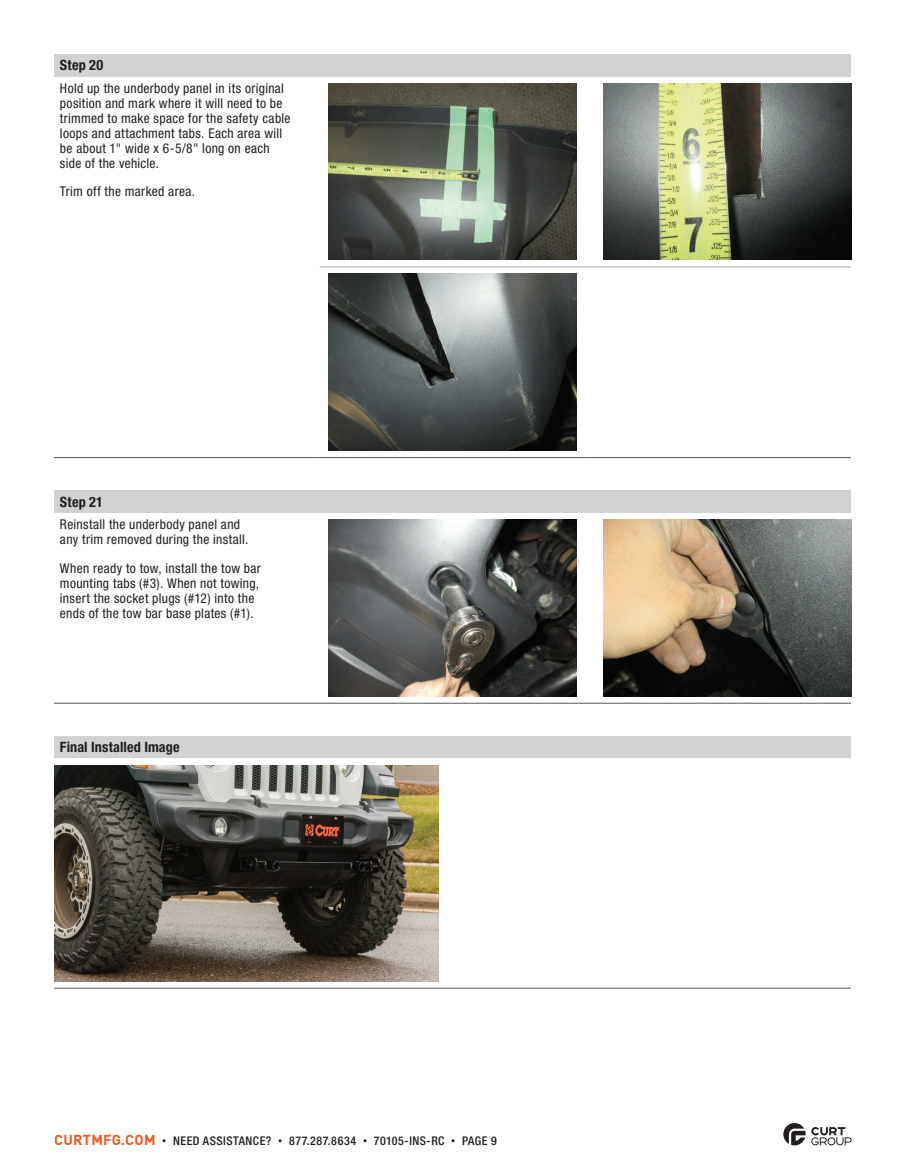
<style>
.page{position:relative;width:905px;height:1175px;background:#fff}
.page>*{position:absolute;margin:0;border:0;box-sizing:border-box;transform-origin:0 0}
.t1{font:700 condensed 14.25px "Helvetica Neue LT Std";letter-spacing:.01em;color:#231f20}
.t2{font:condensed 13.5px/15px "Helvetica Neue LT Std";letter-spacing:.025em;color:#231f20}
.t3{font:500 condensed 12px "Helvetica Neue LT Std";letter-spacing:.04em;color:#231f20}
.s1{font-family:"DINOT";font-weight:700;font-stretch:normal;font-size:14.25px;color:#f15921}
.s2{font-family:"DINOT";font-weight:400;font-stretch:normal;font-size:9px}
</style>
<div class="page">
<svg style="left:783px;top:1123px;width:68px;height:22px"></svg>
<div style="left:54px;top:490px;width:796px;height:22px;background:#d1d2d4"></div>
<hr style="left:54px;top:703px;width:266px;height:1px;background:#57585a">
<hr style="left:320px;top:703px;width:265px;height:1px;background:#57585a">
<hr style="left:585px;top:703px;width:265px;height:1px;background:#57585a">
<img style="left:329px;top:519px;width:247px;height:177px">
<img style="left:603px;top:519px;width:248px;height:177px">
<div style="left:54px;top:736px;width:796px;height:22px;background:#d1d2d4"></div>
<hr style="left:54px;top:987px;width:398px;height:1px;background:#57585a">
<hr style="left:452px;top:987px;width:398px;height:1px;background:#57585a">
<img style="left:54px;top:765px;width:385px;height:216px">
<div style="left:54px;top:54px;width:796px;height:22px;background:#d1d2d4"></div>
<hr style="left:320px;top:457px;width:265px;height:1px;background:#57585a">
<hr style="left:585px;top:457px;width:265px;height:1px;background:#57585a">
<hr style="left:320px;top:266px;width:265px;height:1px;background:#a8a9ad">
<hr style="left:585px;top:266px;width:265px;height:1px;background:#a8a9ad">
<hr style="left:54px;top:457px;width:266px;height:1px;background:#57585a">
<img style="left:329px;top:83px;width:247px;height:177px">
<img style="left:603px;top:83px;width:248px;height:177px">
<img style="left:329px;top:274px;width:247px;height:176px">
<p class="t1" style="left:60px;top:56px;width:45px">Step 20</p>
<p class="t2" style="left:60px;top:80px;width:232px">Hold up the underbody panel in its original position and mark where it will need to be trimmed to make space for the safety cable loops and attachment tabs. Each area will be about 1" wide x 6-5/8" long on each side of the vehicle.</p>
<p class="t2" style="left:60px;top:184px;width:137px">Trim off the marked area.</p>
<p class="t1" style="left:60px;top:493px;width:45px">Step 21</p>
<p class="t2" style="left:60px;top:517px;width:190px">Reinstall the underbody panel and any trim removed during the install.</p>
<p class="t2" style="left:60px;top:560px;width:202px">When ready to tow, install the tow bar mounting tabs (#3). When not towing, insert the socket plugs (#12) into the ends of the tow bar base plates (#1).</p>
<p class="t1" style="left:60px;top:738px;width:121px">Final Installed Image</p>
<p class="t3" style="left:54px;top:1133px;width:444px"><span class="s1">CURTMFG.COM</span> <span class="s2">•</span> NEED ASSISTANCE? <span class="s2">•</span> 877.287.8634 <span class="s2">•</span> 70105-INS-RC <span class="s2">•</span> PAGE 9</p>
</div>
